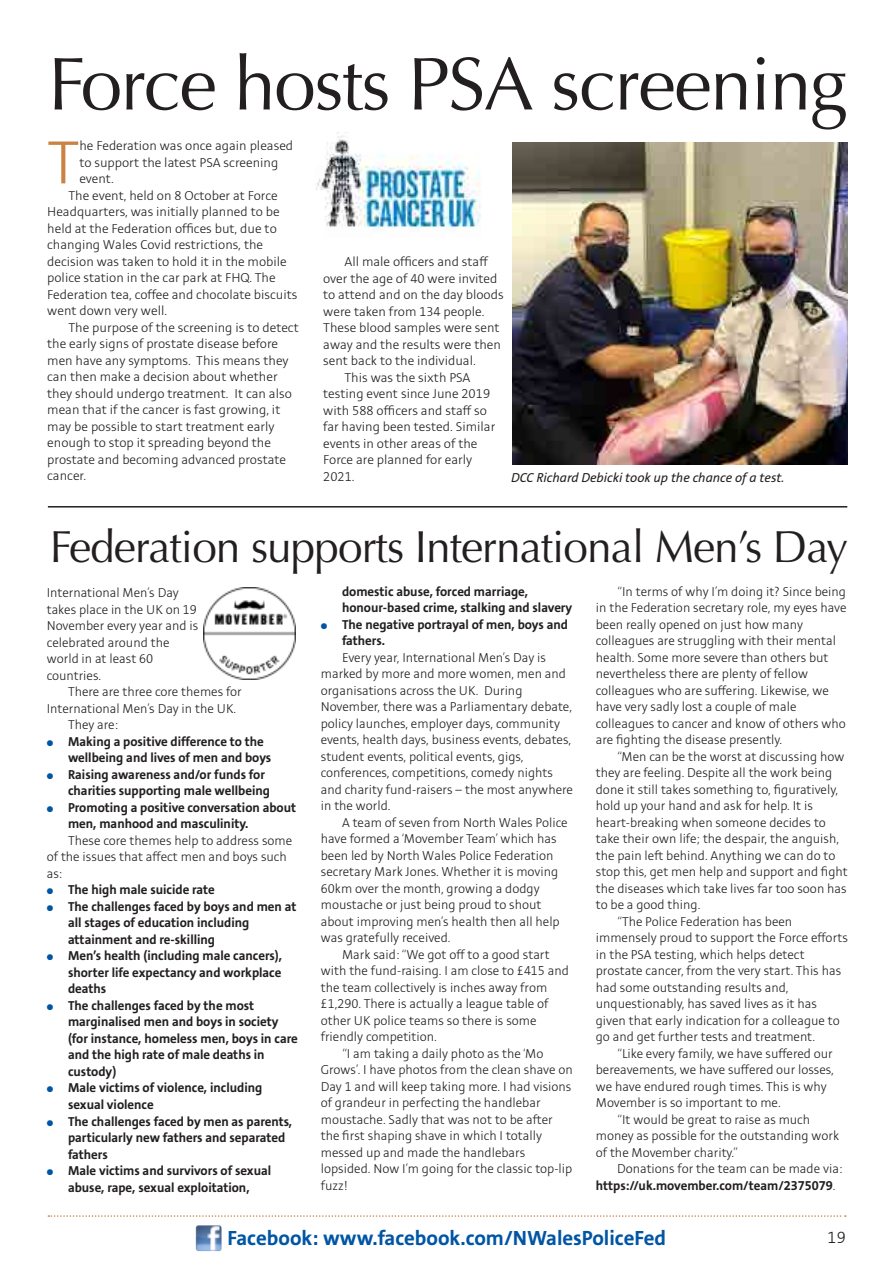
<style>
.page{position:relative;width:893px;height:1263px;background:#fff}
.page>*{position:absolute;margin:0;border:0;box-sizing:border-box;transform-origin:0 0}
.t1{font:75px "Optima";letter-spacing:-.02em;color:#231f20}
.t2{font:300 67.35px "Stinnes Sans";color:#cb8341}
.t3{font:45px "Optima";letter-spacing:-.02em;color:#231f20}
.t4{font:700 22.5px "Stinnes Sans";color:#0155a5}
.t5{font:300 18px "Stinnes Sans";color:#231f20}
.t6{font:300 14.25px/16.5px "Stinnes Sans";color:#231f20}
.t7{font:700 14.25px/16.5px "Stinnes Sans";color:#231f20}
.t8{font:italic 14.25px "Stinnes Sans";color:#231f20}
.s1{color:#0155a5}
.s2{font-weight:300}
</style>
<div class="page">
<svg style="left:48px;top:1215px;width:798px;height:2px"></svg>
<img style="left:196px;top:1225px;width:26px;height:26px">
<img style="left:316px;top:132px;width:165px;height:96px">
<img style="left:512px;top:142px;width:335px;height:322px">
<img style="left:204px;top:587px;width:92px;height:92px">
<hr style="left:48px;top:506px;width:799px;height:1px;background:#231f20">
<p class="t1" style="left:48px;top:40px;width:801px">Force hosts PSA screening</p>
<p class="t2" style="left:47px;top:131px;width:34px">T</p>
<p class="t6" style="left:79px;top:138px;width:215px">he Federation was once again pleased to support the latest PSA screening event.</p>
<p class="t6" style="left:47px;top:188px;width:252px;text-indent:21px">The event, held on 8 October at Force Headquarters, was initially planned to be held at the Federation offices but, due to changing Wales Covid restrictions, the decision was taken to hold it in the mobile police station in the car park at FHQ. The Federation tea, coffee and chocolate biscuits went down very well.</p>
<p class="t6" style="left:47px;top:320px;width:253px;text-indent:21px">The purpose of the screening is to detect the early signs of prostate disease before men have any symptoms. This means they can then make a decision about whether they should undergo treatment. It can also mean that if the cancer is fast growing, it may be possible to start treatment early enough to stop it spreading beyond the prostate and becoming advanced prostate cancer.</p>
<p class="t6" style="left:323px;top:254px;width:182px;text-indent:21px">All male officers and staff over the age of 40 were invited to attend and on the day bloods were taken from 134 people.<br>These blood samples were sent away and the results were then sent back to the individual.</p>
<p class="t6" style="left:323px;top:370px;width:174px;text-indent:21px">This was the sixth PSA testing event since June 2019 with 588 officers and staff so far having been tested. Similar events in other areas of the<br>Force are planned for early<br>2021.</p>
<p class="t8" style="left:511px;top:471px;width:275px">DCC Richard Debicki took up the chance of a test.</p>
<p class="t3" style="left:50px;top:521px;width:800px">Federation supports International Men’s Day</p>
<p class="t6" style="left:47px;top:585px;width:153px">International Men’s Day takes place in the UK on 19<br>November every year and is celebrated around the world in at least 60 countries.</p>
<p class="t6" style="left:47px;top:684px;width:196px;text-indent:21px">There are three core themes for<br>International Men’s Day in the UK.</p>
<p class="t6" style="left:68px;top:717px;width:52px">They are:</p>
<p class="t7" style="left:68px;top:734px;width:205px;text-indent:-21px"><span class="s1">●</span> Making a positive difference to the wellbeing and lives of men and boys</p>
<p class="t7" style="left:68px;top:767px;width:203px;text-indent:-21px"><span class="s1">●</span> Raising awareness and/or funds for charities supporting male wellbeing</p>
<p class="t7" style="left:68px;top:800px;width:230px;text-indent:-21px"><span class="s1">●</span> Promoting a positive conversation about men, manhood and masculinity.</p>
<p class="t6" style="left:47px;top:833px;width:247px;text-indent:21px">These core themes help to address some of the issues that affect men and boys such as:</p>
<p class="t7" style="left:47px;top:882px;width:169px"><span class="s1">●</span> The high male suicide rate</p>
<p class="t7" style="left:68px;top:899px;width:230px;text-indent:-21px"><span class="s1">●</span> The challenges faced by boys and men at all stages of education including attainment and re-skilling</p>
<p class="t7" style="left:68px;top:948px;width:216px;text-align:justify;text-indent:-21px"><span class="s1">●</span> Men’s health (including male cancers), shorter life expectancy and workplace deaths</p>
<p class="t7" style="left:68px;top:998px;width:231px;text-indent:-21px"><span class="s1">●</span> The challenges faced by the most marginalised men and boys in society (for instance, homeless men, boys in care and the high rate of male deaths in custody)</p>
<p class="t7" style="left:68px;top:1080px;width:196px;text-indent:-21px"><span class="s1">●</span> Male victims of violence, including sexual violence</p>
<p class="t7" style="left:68px;top:1113px;width:226px;text-indent:-21px"><span class="s1">●</span> The challenges faced by men as parents, particularly new fathers and separated fathers</p>
<p class="t7" style="left:47px;top:1163px;width:226px;text-align:center"><span class="s1">●</span> Male victims and survivors of sexual abuse, rape, sexual exploitation,</p>
<p class="t7" style="left:342px;top:583px;width:232px">domestic abuse, forced marriage, honour-based crime, stalking and slavery</p>
<p class="t7" style="left:342px;top:616px;width:227px;text-indent:-21px"><span class="s1">●</span> The negative portrayal of men, boys and fathers.</p>
<p class="t6" style="left:321px;top:649px;width:254px;text-indent:21px">Every year, International Men’s Day is marked by more and more women, men and organisations across the UK. During November, there was a Parliamentary debate, policy launches, employer days, community events, health days, business events, debates, student events, political events, gigs, conferences, competitions, comedy nights and charity fund-raisers – the most anywhere in the world.</p>
<p class="t6" style="left:321px;top:814px;width:248px;text-indent:21px">A team of seven from North Wales Police have formed a ‘Movember Team’ which has been led by North Wales Police Federation secretary Mark Jones. Whether it is moving 60km over the month, growing a dodgy moustache or just being proud to shout about improving men’s health then all help was gratefully received.</p>
<p class="t6" style="left:321px;top:946px;width:250px;text-indent:21px">Mark said: “We got off to a good start with the fund-raising. I am close to £415 and the team collectively is inches away from £1,290. There is actually a league table of other UK police teams so there is some friendly competition.</p>
<p class="t6" style="left:321px;top:1045px;width:253px;text-indent:21px">“I am taking a daily photo as the ‘Mo Grows’. I have photos from the clean shave on Day 1 and will keep taking more. I had visions of grandeur in perfecting the handlebar moustache. Sadly that was not to be after the first shaping shave in which I totally messed up and made the handlebars lopsided. Now I’m going for the classic top-lip fuzz!</p>
<p class="t6" style="left:596px;top:584px;width:252px;text-indent:21px">“In terms of why I’m doing it? Since being in the Federation secretary role, my eyes have been really opened on just how many colleagues are struggling with their mental health. Some more severe than others but nevertheless there are plenty of fellow colleagues who are suffering. Likewise, we have very sadly lost a couple of male colleagues to cancer and know of others who are fighting the disease presently.</p>
<p class="t6" style="left:596px;top:749px;width:253px;text-indent:21px">“Men can be the worst at discussing how they are feeling. Despite all the work being done it still takes something to, figuratively, hold up your hand and ask for help. It is heart-breaking when someone decides to take their own life; the despair, the anguish, the pain left behind. Anything we can do to stop this, get men help and support and fight the diseases which take lives far too soon has to be a good thing.</p>
<p class="t6" style="left:596px;top:914px;width:254px;text-indent:21px">“The Police Federation has been immensely proud to support the Force efforts in the PSA testing, which helps detect prostate cancer, from the very start. This has had some outstanding results and, unquestionably, has saved lives as it has given that early indication for a colleague to go and get further tests and treatment.</p>
<p class="t6" style="left:596px;top:1046px;width:240px;text-indent:21px">“Like every family, we have suffered our bereavements, we have suffered our losses, we have endured rough times. This is why Movember is so important to me.</p>
<p class="t6" style="left:596px;top:1112px;width:245px;text-indent:21px">“It would be great to raise as much money as possible for the outstanding work of the Movember charity.”</p>
<p class="t7" style="left:596px;top:1161px;width:248px;text-indent:21px"><span class="s2">Donations for the team can be made via: </span>https://uk.movember.com/team/2375079<span class="s2">.</span></p>
<p class="t4" style="left:227px;top:1227px;width:440px">Facebook: www.facebook.com/NWalesPoliceFed</p>
<p class="t5" style="left:828px;top:1229px;width:19px">19</p>
</div>
